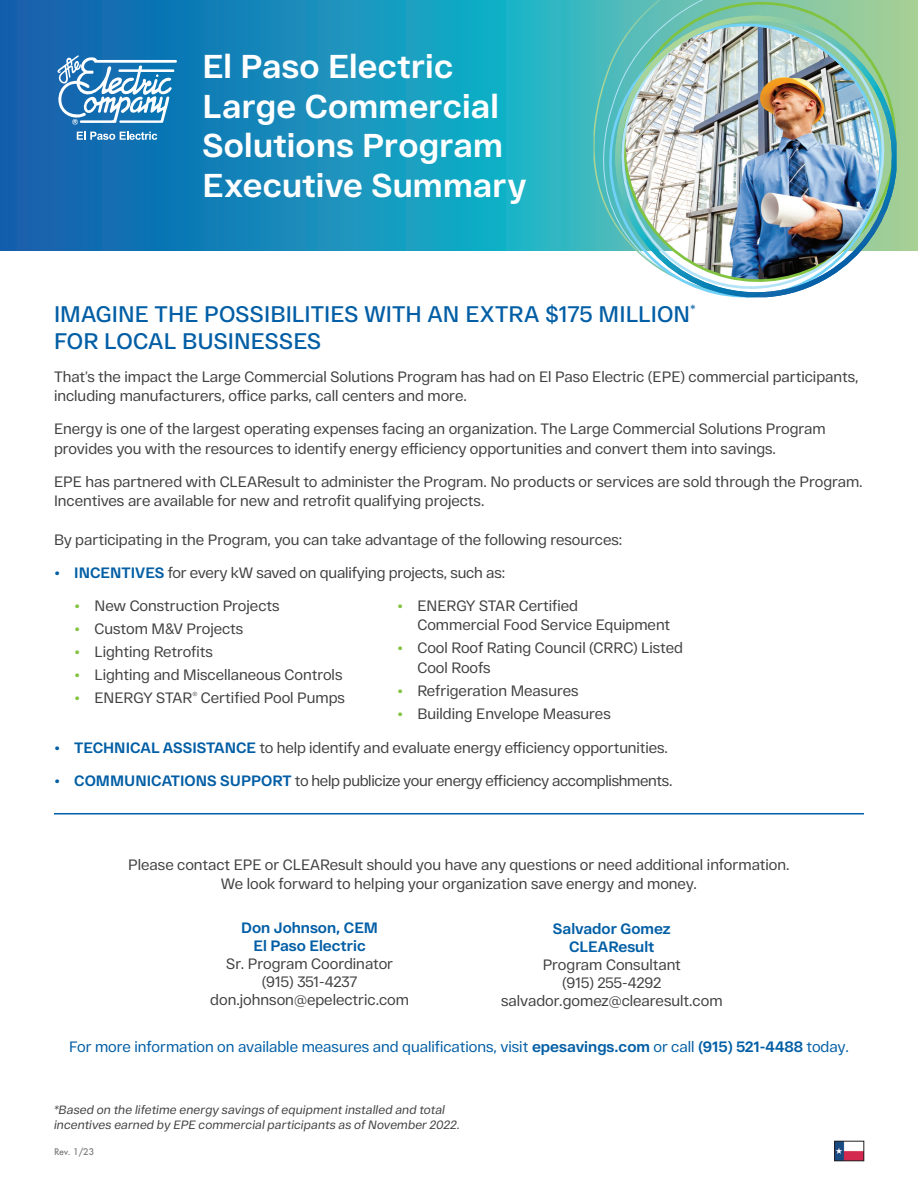
<style>
.page{position:relative;width:918px;height:1188px;background:#fff}
.page>*{position:absolute;margin:0;border:0;box-sizing:border-box;transform-origin:0 0}
.t1{font:700 33px/39.6px "RF Dewi";letter-spacing:.005em;color:#fff}
.t2{font:600 22.5px/27px "RF Dewi";letter-spacing:.005em;color:#025ea5}
.t3{font:15px/19.5px "RF Dewi";color:#424042}
.t4{font:15px "RF Dewi";color:#025ea5}
.t5{font:15px "RF Dewi";letter-spacing:-.02em;color:#424042}
.t6{font:700 15px "RF Dewi";color:#025ea5}
.t7{font:italic 12px/14.4px "RF Dewi";letter-spacing:.015em;color:#424042}
.t8{font:500 9px "Futura";color:#808285}
.s1{font-weight:700;color:#025ea5}
.s2{font-weight:700;color:#83c340}
.s3{font-weight:700}
</style>
<div class="page">
<svg style="left:0;top:0;width:918px;height:251px;background:#198eba"></svg>
<svg style="left:77px;top:132px;width:80px;height:8px"></svg>
<svg style="left:54px;top:55px;width:123px;height:70px"></svg>
<div style="left:583px;top:0;width:9px;height:251px;background:#3eb9be"></div>
<svg style="left:607px;top:0;width:305px;height:251px;background:#9bcc99"></svg>
<svg style="left:594px;top:8px;width:12px;height:243px;background:#4ebcbb"></svg>
<svg style="left:606px;top:3px;width:293px;height:295px;background:#85c9ae"></svg>
<img style="left:610px;top:16px;width:286px;height:281px">
<img style="left:836px;top:1143px;width:26px;height:16px">
<div style="left:834px;top:1141px;width:30px;height:20px;border:1px solid #231f20"></div>
<hr style="left:54px;top:813px;width:810px;height:1px;background:#025ea5">
<p class="t1" style="left:202px;top:47px;width:252px">El Paso Electric</p>
<p class="t1" style="left:202px;top:86px;width:326px">Large Commercial<br>Solutions Program<br>Executive Summary</p>
<p class="t2" style="left:54px;top:300px;width:643px">IMAGINE THE POSSIBILITIES WITH AN EXTRA $175 MILLION<sup>*<br></sup>FOR LOCAL BUSINESSES</p>
<p class="t3" style="left:54px;top:366px;width:806px">That’s the impact the Large Commercial Solutions Program has had on El Paso Electric (EPE) commercial participants, including manufacturers, office parks, call centers and more.</p>
<p class="t3" style="left:54px;top:419px;width:773px">Energy is one of the largest operating expenses facing an organization. The Large Commercial Solutions Program provides you with the resources to identify energy efficiency opportunities and convert them into savings.</p>
<p class="t3" style="left:54px;top:471px;width:810px">EPE has partnered with CLEAResult to administer the Program. No products or services are sold through the Program.<br>Incentives are available for new and retrofit qualifying projects.</p>
<p class="t3" style="left:54px;top:530px;width:570px">By participating in the Program, you can take advantage of the following resources:</p>
<p class="t3" style="left:54px;top:563px;width:453px"><span class="s1">• INCENTIVES</span> for every kW saved on qualifying projects, such as:</p>
<p class="t3" style="left:74px;top:596px;width:207px"><span class="s2">•</span> New Construction Projects</p>
<p class="t3" style="left:74px;top:619px;width:171px"><span class="s2">•</span> Custom M&amp;V Projects</p>
<p class="t3" style="left:74px;top:642px;width:140px"><span class="s2">•</span> Lighting Retrofits</p>
<p class="t3" style="left:74px;top:665px;width:270px"><span class="s2">•</span> Lighting and Miscellaneous Controls</p>
<p class="t3" style="left:74px;top:688px;width:272px"><span class="s2">•</span> ENERGY STAR<sup>®</sup> Certified Pool Pumps</p>
<p class="t3" style="left:417px;top:596px;width:254px;text-indent:-20px"><span class="s2">•</span> ENERGY STAR Certified<br>Commercial Food Service Equipment</p>
<p class="t3" style="left:417px;top:638px;width:267px;text-indent:-20px"><span class="s2">•</span> Cool Roof Rating Council (CRRC) Listed<br>Cool Roofs</p>
<p class="t3" style="left:397px;top:681px;width:183px"><span class="s2">•</span> Refrigeration Measures</p>
<p class="t3" style="left:397px;top:704px;width:215px"><span class="s2">•</span> Building Envelope Measures</p>
<p class="t3" style="left:54px;top:738px;width:615px"><span class="s1">• TECHNICAL ASSISTANCE</span> to help identify and evaluate energy efficiency opportunities.</p>
<p class="t5" style="left:54px;top:772px;width:620px"><span class="s1">• COMMUNICATIONS SUPPORT</span> to help publicize your energy efficiency accomplishments.</p>
<p class="t3" style="left:128px;top:855px;width:663px;text-align:center">Please contact EPE or CLEAResult should you have any questions or need additional information.<br>We look forward to helping your organization save energy and money.</p>
<p class="t6" style="left:241px;top:919px;width:138px">Don Johnson, CEM</p>
<p class="t6" style="left:254px;top:937px;width:114px">El Paso Electric</p>
<p class="t3" style="left:226px;top:954px;width:168px">Sr. Program Coordinator</p>
<p class="t3" style="left:262px;top:972px;width:97px">(915) 351-4237</p>
<p class="t3" style="left:210px;top:990px;width:200px">don.johnson@epelectric.com</p>
<p class="t6" style="left:553px;top:919px;width:119px">Salvador Gomez</p>
<p class="t6" style="left:569px;top:937px;width:87px">CLEAResult</p>
<p class="t3" style="left:543px;top:954px;width:140px">Program Consultant</p>
<p class="t3" style="left:562px;top:972px;width:101px">(915) 255-4292</p>
<p class="t3" style="left:501px;top:990px;width:223px">salvador.gomez@clearesult.com</p>
<p class="t4" style="left:69px;top:1038px;width:781px">For more information on available measures and qualifications, visit <span class="s3">epesavings.com</span> or call <span class="s3">(915) 521-4488</span> today.</p>
<p class="t7" style="left:54px;top:1103px;width:407px">*Based on the lifetime energy savings of equipment installed and total incentives earned by EPE commercial participants as of November 2022.</p>
<p class="t8" style="left:54px;top:1146px;width:42px">Rev. 1/23</p>
</div>
